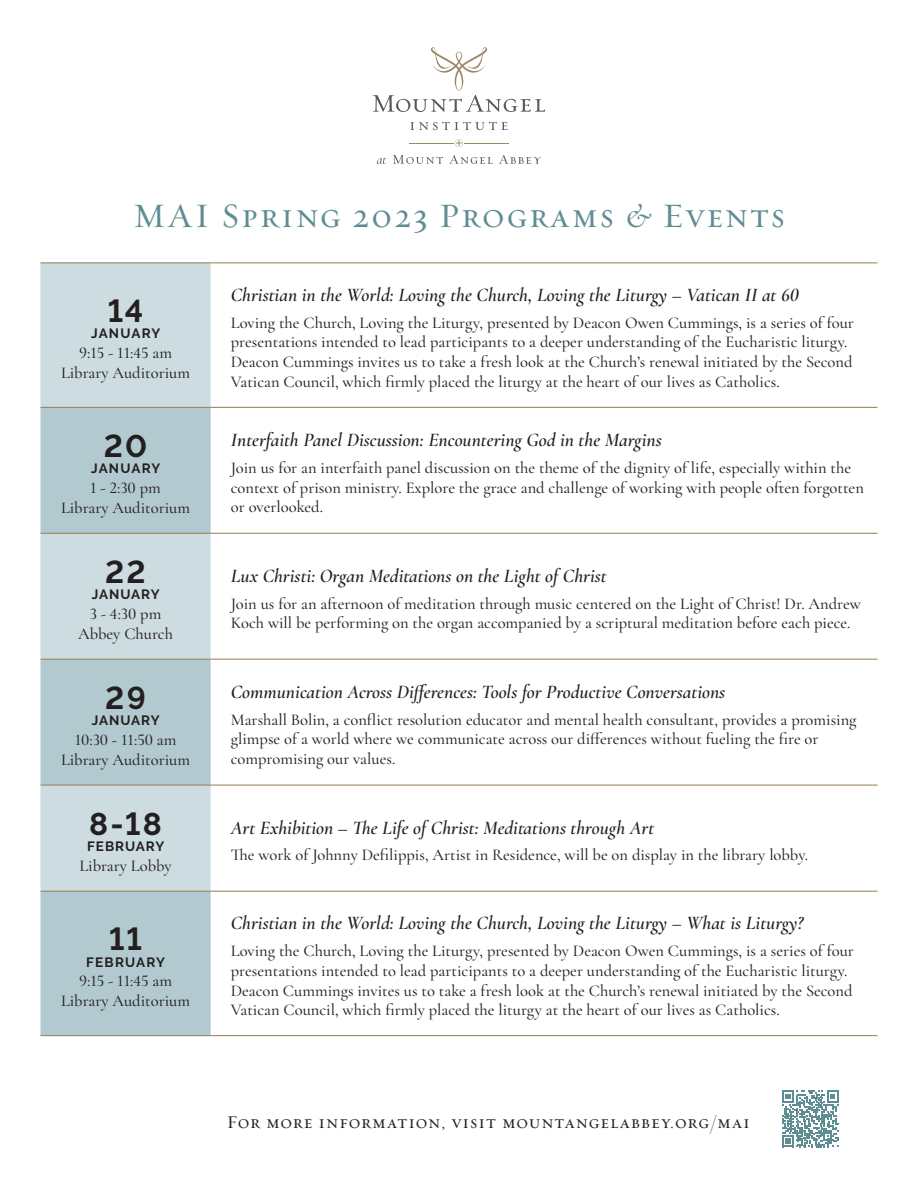
<style>
.page{position:relative;width:918px;height:1188px;background:#fff}
.page>*{position:absolute;margin:0;border:0;box-sizing:border-box;transform-origin:0 0}
.t1{font:34.5px "Requiem Text";letter-spacing:.05em;color:#5e8d94}
.t2{font:700 31.5px "Raleway";letter-spacing:.07em;color:#231f20}
.t3{font:italic 600 19.5px "Cormorant Garamond";color:#231f20}
.t4{font:18px "Requiem Text";letter-spacing:.05em;color:#231f20}
.t5{font:500 16.5px/19.8px "Cormorant Garamond";color:#231f20;text-align:center}
.t6{font:700 13.5px "Raleway";letter-spacing:.07em;color:#231f20}
.t7{font:700 13.5px "Raleway";letter-spacing:.09em;color:#231f20}
.s1{font-family:"Cormorant Garamond";font-weight:500;font-style:italic}
</style>
<div class="page">
<svg style="left:373px;top:47px;width:172px;height:65px"></svg>
<svg style="left:410px;top:122px;width:98px;height:8px"></svg>
<svg style="left:377px;top:158px;width:9px;height:6px"></svg>
<svg style="left:393px;top:155px;width:50px;height:9px"></svg>
<svg style="left:449px;top:155px;width:44px;height:9px"></svg>
<svg style="left:499px;top:155px;width:42px;height:9px"></svg>
<hr style="left:409px;top:143px;width:45px;height:1px;background:#9a8966">
<hr style="left:464px;top:143px;width:45px;height:1px;background:#9a8966">
<svg style="left:455px;top:139px;width:8px;height:8px"></svg>
<div style="left:40px;top:263px;width:171px;height:144px;background:#ccdce0"></div>
<svg style="left:40px;top:408px;width:171px;height:627px;fill:#b2cacf"></svg>
<hr style="left:40px;top:262px;width:171px;height:1px;background:#937c4d">
<hr style="left:211px;top:262px;width:667px;height:1px;background:#937c4d">
<hr style="left:40px;top:407px;width:171px;height:1px;background:#937c4d">
<hr style="left:211px;top:407px;width:667px;height:1px;background:#937c4d">
<hr style="left:40px;top:533px;width:171px;height:1px;background:#937c4d">
<hr style="left:211px;top:533px;width:667px;height:1px;background:#937c4d">
<hr style="left:40px;top:659px;width:171px;height:1px;background:#937c4d">
<hr style="left:211px;top:659px;width:667px;height:1px;background:#937c4d">
<hr style="left:40px;top:785px;width:171px;height:1px;background:#937c4d">
<hr style="left:211px;top:785px;width:667px;height:1px;background:#937c4d">
<hr style="left:40px;top:891px;width:171px;height:1px;background:#937c4d">
<hr style="left:211px;top:891px;width:667px;height:1px;background:#937c4d">
<hr style="left:40px;top:1035px;width:171px;height:1px;background:#937c4d">
<hr style="left:211px;top:1035px;width:667px;height:1px;background:#937c4d">
<svg style="left:782px;top:1091px;width:57px;height:56px"></svg>
<h1 class="t1" style="left:133px;top:190px;width:654px">MAI Spring 2023 Programs <span class="s1">&amp;</span> Events</h1>
<h2 class="t2" style="left:108px;top:293px;width:37px">14</h2>
<p class="t6" style="left:91px;top:326px;width:71px">JANUARY</p>
<p class="t5" style="left:61px;top:343px;width:131px">9:15 - 11:45 am<br>Library Auditorium</p>
<h2 class="t2" style="left:104px;top:428px;width:45px">20</h2>
<p class="t6" style="left:91px;top:461px;width:71px">JANUARY</p>
<p class="t5" style="left:61px;top:478px;width:131px">1 - 2:30 pm<br>Library Auditorium</p>
<h2 class="t2" style="left:105px;top:554px;width:42px">22</h2>
<p class="t6" style="left:92px;top:587px;width:69px">JANUARY</p>
<p class="t5" style="left:78px;top:604px;width:96px">3 - 4:30 pm<br>Abbey Church</p>
<h2 class="t2" style="left:105px;top:680px;width:42px">29</h2>
<p class="t6" style="left:92px;top:713px;width:69px">JANUARY</p>
<p class="t5" style="left:61px;top:730px;width:131px">10:30 - 11:50 am<br>Library Auditorium</p>
<h2 class="t2" style="left:89px;top:806px;width:74px">8-18</h2>
<p class="t6" style="left:87px;top:839px;width:79px">FEBRUARY</p>
<p class="t5" style="left:79px;top:856px;width:94px">Library Lobby</p>
<h2 class="t2" style="left:109px;top:921px;width:35px">11</h2>
<p class="t7" style="left:86px;top:954px;width:80px">FEBRUARY</p>
<p class="t5" style="left:61px;top:971px;width:131px">9:15 - 11:45 am<br>Library Auditorium</p>
<p class="t3" style="left:231px;top:283px;width:570px">Christian in the World: Loving the Church, Loving the Liturgy – Vatican II at 60</p>
<p class="t5" style="left:231px;top:312px;width:625px;text-align:left">Loving the Church, Loving the Liturgy, presented by Deacon Owen Cummings, is a series of four presentations intended to lead participants to a deeper understanding of the Eucharistic liturgy.<br>Deacon Cummings invites us to take a fresh look at the Church’s renewal initiated by the Second Vatican Council, which firmly placed the liturgy at the heart of our lives as Catholics.</p>
<p class="t3" style="left:231px;top:428px;width:433px">Interfaith Panel Discussion: Encountering God in the Margins</p>
<p class="t5" style="left:231px;top:458px;width:635px;text-align:left">Join us for an interfaith panel discussion on the theme of the dignity of life, especially within the context of prison ministry. Explore the grace and challenge of working with people often forgotten or overlooked.</p>
<p class="t3" style="left:231px;top:564px;width:377px">Lux Christi: Organ Meditations on the Light of Christ</p>
<p class="t5" style="left:231px;top:593px;width:632px;text-align:left">Join us for an afternoon of meditation through music centered on the Light of Christ! Dr. Andrew<br>Koch will be performing on the organ accompanied by a scriptural meditation before each piece.</p>
<p class="t3" style="left:231px;top:680px;width:496px">Communication Across Differences: Tools for Productive Conversations</p>
<p class="t5" style="left:231px;top:709px;width:627px;text-align:left">Marshall Bolin, a conflict resolution educator and mental health consultant, provides a promising glimpse of a world where we communicate across our differences without fueling the fire or compromising our values.</p>
<p class="t3" style="left:231px;top:816px;width:425px">Art Exhibition – The Life of Christ: Meditations through Art</p>
<p class="t5" style="left:231px;top:845px;width:579px">The work of Johnny Defilippis, Artist in Residence, will be on display in the library lobby.</p>
<p class="t3" style="left:231px;top:911px;width:574px">Christian in the World: Loving the Church, Loving the Liturgy – What is Liturgy?</p>
<p class="t5" style="left:231px;top:941px;width:625px;text-align:left">Loving the Church, Loving the Liturgy, presented by Deacon Owen Cummings, is a series of four presentations intended to lead participants to a deeper understanding of the Eucharistic liturgy.<br>Deacon Cummings invites us to take a fresh look at the Church’s renewal initiated by the Second Vatican Council, which firmly placed the liturgy at the heart of our lives as Catholics.</p>
<p class="t4" style="left:227px;top:1109px;width:524px">For more information, visit mountangelabbey.org/mai</p>
</div>
